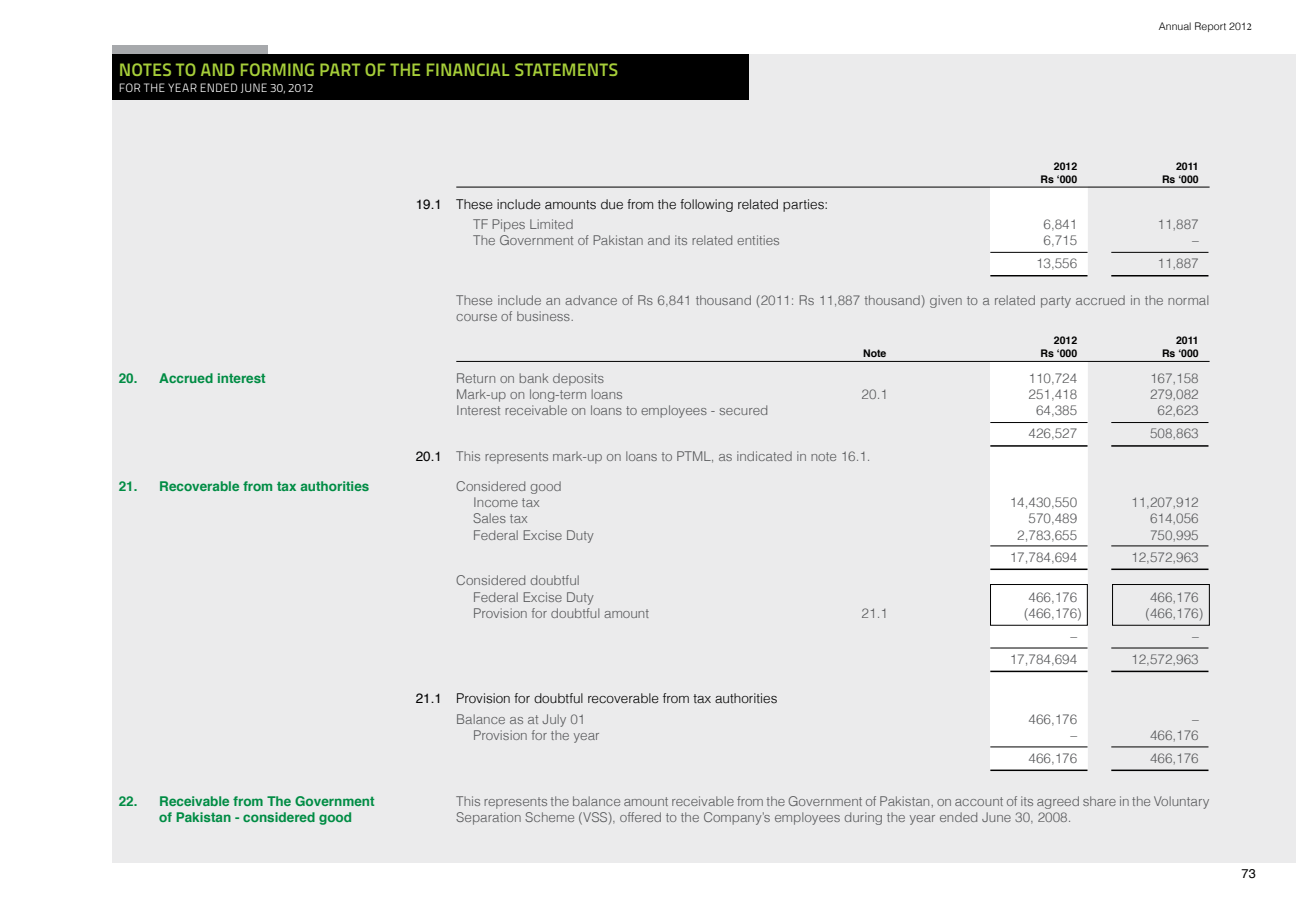
<style>
.page{position:relative;width:1296px;height:905px;background:#fff}
.page>*{position:absolute;margin:0;border:0;box-sizing:border-box;transform-origin:0 0}
.t1{font:18px "Titillium Maps 26 L 750 wt";color:#a6ce39}
.t2{font:300 13.5px/16.2px "Helvetica";color:#58595b}
.t3{font:300 13.5px/20.5px "Helvetica";color:#000}
.t4{font:700 13.5px "Helvetica";color:#008c44}
.t5{font:12.75px "Helvetica";color:#000}
.t6{font:12px "Titillium Maps 26 L 250 wt";letter-spacing:.015em;color:#fff}
.t7{font:700 10.5px "Helvetica";color:#000}
.t8{font:300 10.5px "Helvetica";color:#000}
.s1{font-weight:400}
.s2{color:#58595b}
.s3{font-family:"Minion Pro";font-weight:400}
.s4{font-weight:400;color:#000}
</style>
<div class="page">
<div style="left:112px;top:54px;width:1184px;height:808px;background:#ebebec"></div>
<div style="left:991px;top:187px;width:96px;height:89px;background:#fff"></div>
<div style="left:990px;top:187px;width:98px;height:89px;border:1px solid #fff"></div>
<div style="left:991px;top:362px;width:96px;height:408px;background:#fff"></div>
<div style="left:990px;top:361px;width:98px;height:410px;border:1px solid #fff"></div>
<hr style="left:456px;top:187px;width:754px;height:1px;background:#000">
<hr style="left:456px;top:361px;width:754px;height:1px;background:#000">
<hr style="left:1111px;top:422px;width:97px;height:1px;background:#000">
<hr style="left:1111px;top:746px;width:97px;height:1px;background:#000">
<hr style="left:1111px;top:252px;width:97px;height:1px;background:#000">
<hr style="left:1111px;top:545px;width:97px;height:1px;background:#000">
<hr style="left:1111px;top:647px;width:97px;height:1px;background:#000">
<hr style="left:990px;top:422px;width:98px;height:1px;background:#000">
<hr style="left:990px;top:746px;width:98px;height:1px;background:#000">
<hr style="left:990px;top:252px;width:98px;height:1px;background:#000">
<hr style="left:990px;top:545px;width:98px;height:1px;background:#000">
<hr style="left:990px;top:647px;width:98px;height:1px;background:#000">
<hr style="left:1111px;top:445px;width:97px;height:1px;background:#000">
<hr style="left:1111px;top:769px;width:97px;height:2px;background:#000">
<hr style="left:1111px;top:275px;width:97px;height:1px;background:#000">
<hr style="left:1111px;top:568px;width:97px;height:2px;background:#000">
<hr style="left:1111px;top:670px;width:97px;height:2px;background:#000">
<hr style="left:990px;top:445px;width:98px;height:1px;background:#000">
<hr style="left:990px;top:769px;width:98px;height:2px;background:#000">
<hr style="left:990px;top:275px;width:98px;height:1px;background:#000">
<hr style="left:990px;top:568px;width:98px;height:2px;background:#000">
<hr style="left:990px;top:670px;width:98px;height:2px;background:#000">
<div style="left:1112px;top:584px;width:98px;height:41px;border:1px solid #000"></div>
<div style="left:990px;top:584px;width:98px;height:41px;border:1px solid #000"></div>
<div style="left:113px;top:54px;width:636px;height:46px;background:#000"></div>
<div style="left:113px;top:45px;width:155px;height:9px;background:#a7a9ac"></div>
<h1 class="t1" style="left:119px;top:56px;width:501px">NOTES TO AND FORMING PART OF THE FINANCIAL STATEMENTS</h1>
<p class="t6" style="left:119px;top:78px;width:196px">FOR THE YEAR ENDED JUNE 30, 2012</p>
<p class="t3" style="left:473px;top:193px;width:357px;text-indent:-57px"><span class="s1">19.1</span> These include amounts due from the following related parties:<br><span class="s2">TF Pipes Limited</span></p>
<p class="t8" style="left:1159px;top:20px;width:94px">Annual Report 201<span class="s3">2</span></p>
<p class="t7" style="left:1054px;top:158px;width:25px">2012</p>
<p class="t7" style="left:1176px;top:158px;width:24px">2011</p>
<p class="t7" style="left:1041px;top:170px;width:38px">Rs ‘000</p>
<p class="t7" style="left:1162px;top:170px;width:38px">Rs ‘000</p>
<p class="t2" style="left:1044px;top:216px;width:35px">6,841</p>
<p class="t2" style="left:1158px;top:216px;width:43px">11,887</p>
<p class="t2" style="left:473px;top:232px;width:308px">The Government of Pakistan and its related entities</p>
<p class="t2" style="left:1044px;top:232px;width:35px">6,715</p>
<p class="t2" style="left:1192px;top:232px;width:8px">–</p>
<p class="t2" style="left:1036px;top:255px;width:43px">13,556</p>
<p class="t2" style="left:1158px;top:255px;width:43px">11,887</p>
<p class="t2" style="left:456px;top:291px;width:755px">These include an advance of Rs 6,841 thousand (2011: Rs 11,887 thousand) given to a related party accrued in the normal course of business.</p>
<p class="t7" style="left:1054px;top:332px;width:25px">2012</p>
<p class="t7" style="left:1176px;top:332px;width:24px">2011</p>
<p class="t7" style="left:863px;top:345px;width:25px">Note</p>
<p class="t7" style="left:1041px;top:345px;width:38px">Rs ‘000</p>
<p class="t7" style="left:1162px;top:345px;width:38px">Rs ‘000</p>
<p class="t4" style="left:119px;top:367px;width:149px">20. Accrued interest</p>
<p class="t2" style="left:456px;top:370px;width:150px">Return on bank deposits</p>
<p class="t2" style="left:1029px;top:370px;width:50px">110,724</p>
<p class="t2" style="left:1150px;top:370px;width:50px">167,158</p>
<p class="t2" style="left:456px;top:386px;width:168px">Mark-up on long-term loans</p>
<p class="t2" style="left:862px;top:386px;width:28px">20.1</p>
<p class="t2" style="left:1029px;top:386px;width:50px">251,418</p>
<p class="t2" style="left:1150px;top:386px;width:50px">279,082</p>
<p class="t2" style="left:456px;top:402px;width:314px">Interest receivable on loans to employees - secured</p>
<p class="t2" style="left:1036px;top:402px;width:43px">64,385</p>
<p class="t2" style="left:1158px;top:402px;width:43px">62,623</p>
<p class="t2" style="left:1029px;top:425px;width:50px">426,527</p>
<p class="t2" style="left:1150px;top:425px;width:50px">508,863</p>
<p class="t2" style="left:416px;top:448px;width:456px"><span class="s4">20.1</span> This represents mark-up on loans to PTML, as indicated in note 16.1.</p>
<p class="t4" style="left:119px;top:475px;width:252px">21. Recoverable from tax authorities</p>
<p class="t2" style="left:456px;top:478px;width:107px;text-align:center">Considered good<br>Income tax</p>
<p class="t2" style="left:1010px;top:494px;width:69px">14,430,550</p>
<p class="t2" style="left:1131px;top:494px;width:69px">11,207,912</p>
<p class="t2" style="left:473px;top:510px;width:56px">Sales tax</p>
<p class="t2" style="left:1029px;top:510px;width:50px">570,489</p>
<p class="t2" style="left:1150px;top:510px;width:50px">614,056</p>
<p class="t2" style="left:473px;top:526px;width:122px">Federal Excise Duty</p>
<p class="t2" style="left:1017px;top:526px;width:62px">2,783,655</p>
<p class="t2" style="left:1150px;top:526px;width:50px">750,995</p>
<p class="t2" style="left:1010px;top:549px;width:69px">17,784,694</p>
<p class="t2" style="left:1131px;top:549px;width:69px">12,572,963</p>
<p class="t2" style="left:473px;top:572px;width:122px;text-indent:-17px">Considered doubtful<br>Federal Excise Duty</p>
<p class="t2" style="left:1029px;top:588px;width:50px">466,176</p>
<p class="t2" style="left:1150px;top:588px;width:50px">466,176</p>
<p class="t2" style="left:473px;top:605px;width:178px">Provision for doubtful amount</p>
<p class="t2" style="left:862px;top:605px;width:28px">21.1</p>
<p class="t2" style="left:1024px;top:605px;width:59px">(466,176)</p>
<p class="t2" style="left:1146px;top:605px;width:59px">(466,176)</p>
<p class="t2" style="left:1071px;top:627px;width:8px">–</p>
<p class="t2" style="left:1192px;top:627px;width:8px">–</p>
<p class="t2" style="left:1010px;top:650px;width:69px">17,784,694</p>
<p class="t2" style="left:1131px;top:650px;width:69px">12,572,963</p>
<p class="t3" style="left:456px;top:687px;width:323px;text-indent:-40px"><span class="s1">21.1</span> Provision for doubtful recoverable from tax authorities<br><span class="s2">Balance as at July 01</span></p>
<p class="t2" style="left:1029px;top:710px;width:50px">466,176</p>
<p class="t2" style="left:473px;top:726px;width:128px">Provision for the year</p>
<p class="t2" style="left:1071px;top:726px;width:8px">–</p>
<p class="t2" style="left:1150px;top:726px;width:50px">466,176</p>
<p class="t2" style="left:1029px;top:749px;width:50px">466,176</p>
<p class="t2" style="left:1150px;top:749px;width:50px">466,176</p>
<p class="t4" style="left:119px;top:790px;width:257px">22. Receivable from The Government</p>
<p class="t2" style="left:456px;top:792px;width:755px">This represents the balance amount receivable from the Government of Pakistan, on account of its agreed share in the Voluntary</p>
<p class="t4" style="left:159px;top:806px;width:194px">of Pakistan - considered good</p>
<p class="t2" style="left:456px;top:809px;width:617px">Separation Scheme (VSS), offered to the Company’s employees during the year ended June 30, 2008.</p>
<p class="t5" style="left:1242px;top:864px;width:16px">73</p>
</div>
